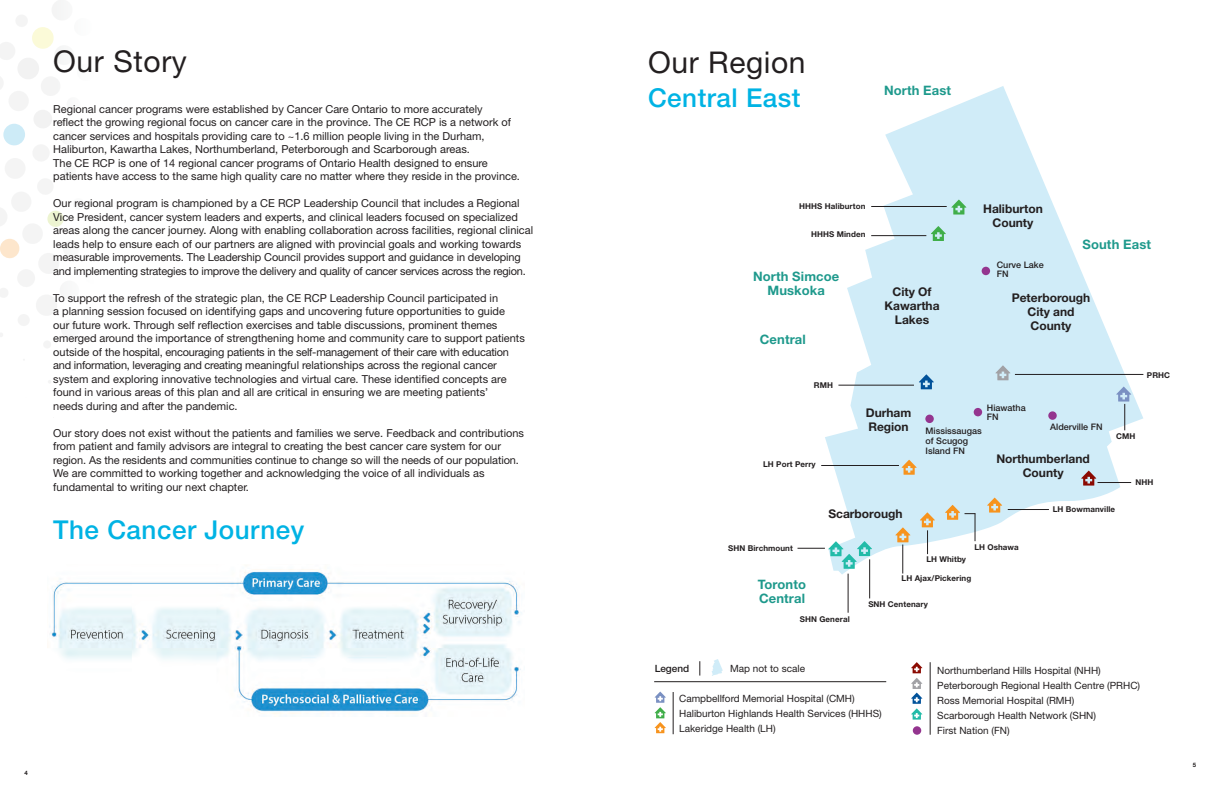
<style>
.page{position:relative;width:1224px;height:792px;background:#fff}
.page>*{position:absolute;margin:0;border:0;box-sizing:border-box;transform-origin:0 0}
.t1{font:30px "Helvetica Neue LT Std";letter-spacing:.02em;color:#231f20}
.t2{font:500 26px "Helvetica Neue LT Std";letter-spacing:.02em;color:#00b3e4}
.t3{font:700 13px/14px "Helvetica Neue LT Std";letter-spacing:.01em;color:#1e998c}
.t4{font:700 12px/14px "Helvetica Neue LT Std";color:#231f20;text-align:center}
.t5{font:11px/13.5px "Helvetica Neue LT Std";color:#231f20}
.t6{font:10px/15px "Helvetica Neue LT Std";color:#231f20}
.t7{font:500 10px "Helvetica Neue LT Std";color:#231f20}
.t8{font:500 9px/10px "Helvetica Neue LT Std";color:#231f20}
.t9{font:700 8px "Helvetica Neue LT Std";letter-spacing:.01em;color:#231f20}
.t10{font:700 6px "Helvetica Neue LT Std";color:#231f20}
</style>
<div class="page">
<img style="left:47px;top:211px;width:17px;height:16px">
<img style="left:3px;top:124px;width:22px;height:22px">
<img style="left:32px;top:27px;width:22px;height:22px">
<img style="left:0;top:239px;width:19px;height:20px">
<img style="left:0;top:77px;width:3px;height:12px">
<svg style="left:16px;top:15px;width:11px;height:12px"></svg>
<svg style="left:44px;top:341px;width:7px;height:7px"></svg>
<svg style="left:18px;top:314px;width:11px;height:12px"></svg>
<svg style="left:0;top:288px;width:8px;height:9px"></svg>
<img style="left:49px;top:569px;width:473px;height:145px">
<svg style="left:825px;top:86px;width:318px;height:489px;fill:#d0ecf8"></svg>
<svg style="left:951px;top:200px;width:15px;height:15px"></svg>
<svg style="left:931px;top:226px;width:15px;height:15px"></svg>
<svg style="left:919px;top:374px;width:15px;height:15px"></svg>
<svg style="left:995px;top:365px;width:15px;height:15px"></svg>
<svg style="left:987px;top:498px;width:15px;height:15px"></svg>
<svg style="left:1081px;top:471px;width:32px;height:15px"></svg>
<svg style="left:902px;top:460px;width:15px;height:15px"></svg>
<hr style="left:821px;top:465px;width:78px;height:1px;background:#231f20">
<hr style="left:838px;top:385px;width:76px;height:1px;background:#231f20">
<hr style="left:871px;top:235px;width:55px;height:1px;background:#231f20">
<hr style="left:871px;top:206px;width:76px;height:1px;background:#231f20">
<svg style="left:895px;top:527px;width:15px;height:47px"></svg>
<svg style="left:920px;top:512px;width:15px;height:42px"></svg>
<hr style="left:1008px;top:509px;width:41px;height:1px;background:#231f20">
<hr style="left:1098px;top:482px;width:33px;height:1px;background:#231f20">
<hr style="left:848px;top:574px;width:1px;height:39px;background:#231f20">
<hr style="left:869px;top:559px;width:1px;height:39px;background:#231f20">
<svg style="left:945px;top:505px;width:31px;height:36px"></svg>
<svg style="left:798px;top:541px;width:74px;height:28px"></svg>
<svg style="left:1116px;top:387px;width:15px;height:43px"></svg>
<hr style="left:1015px;top:374px;width:128px;height:1px;background:#231f20">
<svg style="left:712px;top:659px;width:11px;height:17px"></svg>
<svg style="left:655px;top:692px;width:11px;height:41px"></svg>
<svg style="left:911px;top:662px;width:11px;height:58px"></svg>
<hr style="left:673px;top:692px;width:1px;height:42px;background:#231f20">
<hr style="left:654px;top:682px;width:232px;height:1px;background:#231f20">
<svg style="left:700px;top:661px;width:1px;height:15px"></svg>
<hr style="left:930px;top:662px;width:1px;height:73px;background:#231f20">
<div style="left:913px;top:726px;width:8px;height:9px;background:#94358f;border-radius:50%"></div>
<div style="left:982px;top:267px;width:8px;height:8px;background:#94358f;border-radius:50%"></div>
<div style="left:974px;top:408px;width:8px;height:8px;background:#94358f;border-radius:50%"></div>
<div style="left:925px;top:415px;width:9px;height:8px;background:#94358f;border-radius:50%"></div>
<div style="left:1048px;top:411px;width:9px;height:9px;background:#94358f;border-radius:50%"></div>
<h2 class="t1" style="left:53px;top:43px;width:135px">Our Story</h2>
<p class="t5" style="left:53px;top:102px;width:468px">Regional cancer programs were established by Cancer Care Ontario to more accurately<br>reflect the growing regional focus on cancer care in the province. The CE RCP is a network of cancer services and hospitals providing care to ~1.6 million people living in the Durham, Haliburton, Kawartha Lakes, Northumberland, Peterborough and Scarborough areas.<br>The CE RCP is one of 14 regional cancer programs of Ontario Health designed to ensure patients have access to the same high quality care no matter where they reside in the province.</p>
<p class="t5" style="left:53px;top:196px;width:481px">Our regional program is championed by a CE RCP Leadership Council that includes a Regional Vice President, cancer system leaders and experts, and clinical leaders focused on specialized areas along the cancer journey. Along with enabling collaboration across facilities, regional clinical leads help to ensure each of our partners are aligned with provincial goals and working towards measurable improvements. The Leadership Council provides support and guidance in developing and implementing strategies to improve the delivery and quality of cancer services across the region.</p>
<p class="t5" style="left:53px;top:291px;width:473px">To support the refresh of the strategic plan, the CE RCP Leadership Council participated in<br>a planning session focused on identifying gaps and uncovering future opportunities to guide<br>our future work. Through self reflection exercises and table discussions, prominent themes emerged around the importance of strengthening home and community care to support patients outside of the hospital, encouraging patients in the self-management of their care with education and information, leveraging and creating meaningful relationships across the regional cancer system and exploring innovative technologies and virtual care. These identified concepts are found in various areas of this plan and all are critical in ensuring we are meeting patients’<br>needs during and after the pandemic.</p>
<p class="t5" style="left:53px;top:426px;width:472px">Our story does not exist without the patients and families we serve. Feedback and contributions from patient and family advisors are integral to creating the best cancer care system for our region. As the residents and communities continue to change so will the needs of our population.<br>We are committed to working together and acknowledging the voice of all individuals as fundamental to writing our next chapter.</p>
<h3 class="t2" style="left:53px;top:514px;width:253px">The Cancer Journey</h3>
<p class="t10" style="left:25px;top:769px;width:5px">4</p>
<h2 class="t1" style="left:648px;top:45px;width:159px">Our Region</h2>
<h3 class="t2" style="left:648px;top:82px;width:154px">Central East</h3>
<p class="t3" style="left:884px;top:83px;width:69px">North East</p>
<p class="t9" style="left:799px;top:201px;width:68px">HHHS Haliburton</p>
<p class="t9" style="left:811px;top:229px;width:56px">HHHS Minden</p>
<p class="t3" style="left:753px;top:269px;width:88px;text-align:center">North Simcoe<br>Muskoka</p>
<p class="t3" style="left:760px;top:332px;width:48px">Central</p>
<p class="t9" style="left:814px;top:380px;width:21px">RMH</p>
<p class="t4" style="left:885px;top:285px;width:57px">City Of<br>Kawartha<br>Lakes</p>
<p class="t4" style="left:983px;top:201px;width:61px">Haliburton<br>County</p>
<p class="t8" style="left:997px;top:260px;width:49px;line-height:9px">Curve Lake<br>FN</p>
<p class="t3" style="left:1083px;top:237px;width:70px">South East</p>
<p class="t4" style="left:1012px;top:290px;width:80px">Peterborough<br>City and<br>County</p>
<p class="t9" style="left:1147px;top:370px;width:25px">PRHC</p>
<p class="t9" style="left:763px;top:459px;width:54px">LH Port Perry</p>
<p class="t9" style="left:728px;top:543px;width:66px">SHN Birchmount</p>
<p class="t3" style="left:758px;top:577px;width:50px">Toronto<br>Central</p>
<p class="t4" style="left:866px;top:405px;width:47px;text-align:left">Durham<br>Region</p>
<p class="t4" style="left:828px;top:506px;width:76px">Scarborough</p>
<p class="t8" style="left:987px;top:403px;width:40px;line-height:9px">Hiawatha<br>FN</p>
<p class="t8" style="left:926px;top:426px;width:58px">Mississaugas of Scugog<br>Island FN</p>
<p class="t8" style="left:1050px;top:422px;width:54px">Alderville FN</p>
<p class="t4" style="left:996px;top:451px;width:95px">Northumberland<br>County</p>
<p class="t9" style="left:1116px;top:431px;width:21px">CMH</p>
<p class="t9" style="left:1136px;top:477px;width:19px">NHH</p>
<p class="t9" style="left:926px;top:554px;width:41px">LH Whitby</p>
<p class="t9" style="left:974px;top:542px;width:46px">LH Oshawa</p>
<p class="t9" style="left:1053px;top:504px;width:64px">LH Bowmanville</p>
<p class="t9" style="left:902px;top:574px;width:71px">LH Ajax/Pickering</p>
<p class="t9" style="left:868px;top:600px;width:61px">SNH Centenary</p>
<p class="t9" style="left:800px;top:614px;width:51px">SHN General</p>
<p class="t7" style="left:655px;top:662px;width:36px">Legend</p>
<p class="t6" style="left:730px;top:661px;width:77px">Map not to scale</p>
<p class="t6" style="left:679px;top:690px;width:204px">Campbellford Memorial Hospital (CMH)<br>Haliburton Highlands Health Services (HHHS)<br>Lakeridge Health (LH)</p>
<p class="t6" style="left:937px;top:662px;width:204px">Northumberland Hills Hospital (NHH)<br>Peterborough Regional Health Centre (PRHC)<br>Ross Memorial Hospital (RMH)<br>Scarborough Health Network (SHN)<br>First Nation (FN)</p>
<p class="t10" style="left:1193px;top:761px;width:5px">5</p>
</div>
